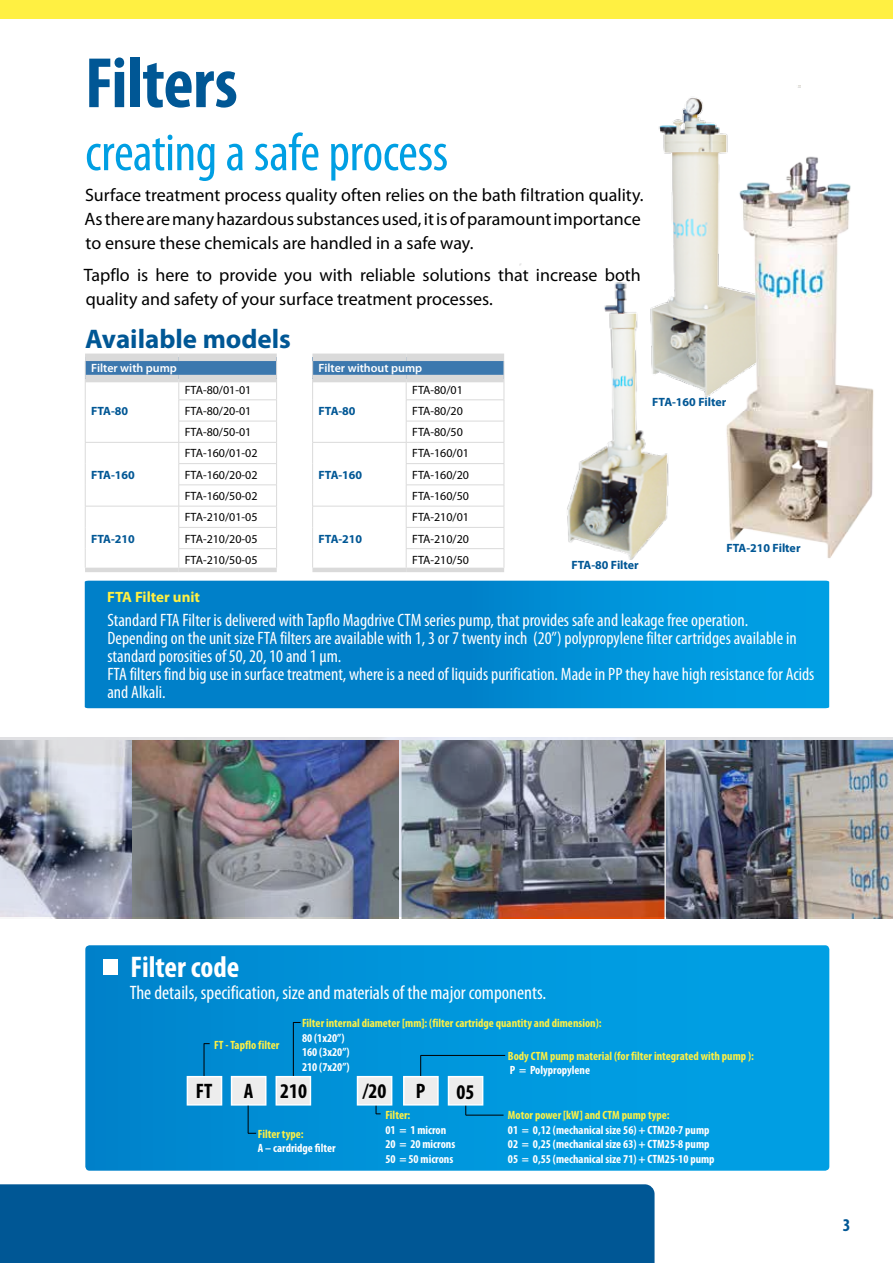
<style>
.page{position:relative;width:893px;height:1263px;background:#fff}
.page>*{position:absolute;margin:0;border:0;box-sizing:border-box;transform-origin:0 0}
.t1{font:700 condensed 72px "Myriad Pro";letter-spacing:-.01em;color:#005795}
.t2{font:condensed 54px "Myriad Pro";letter-spacing:-.01em;color:#009fe3}
.t3{font:700 condensed 30px "Myriad Pro";color:#fff}
.t4{font:700 27px "Myriad Pro";color:#005795}
.t5{font:700 condensed 21px "Myriad Pro";color:#000}
.t6{font:condensed 19.5px "Myriad Pro";color:#fff}
.t7{font:condensed 18px/18px "Myriad Pro";color:#fff}
.t8{font:18px/24px "Myriad Pro";color:#000}
.t9{font:700 condensed 18px "Myriad Pro";color:#005795}
.t10{font:700 15px "Myriad Pro";color:#fff042}
.t11{font:700 condensed 12px/14.4px "Myriad Pro";color:#fff}
.t12{font:12px/21.3px "Myriad Pro";color:#000;text-align:justify}
.t13{font:700 condensed 12px "Myriad Pro";color:#fff042}
.t14{font:700 12px "Myriad Pro";color:#005795}
.t15{font:600 12px "Myriad Pro";color:#fff}
</style>
<div class="page">
<div style="left:0;top:1184px;width:655px;height:79px;background:#005795"></div>
<div style="left:0;top:0;width:893px;height:19px;background:#fff042"></div>
<img style="left:0;top:738px;width:893px;height:178px">
<svg style="left:85px;top:581px;width:744px;height:127px;background:#0089d1"></svg>
<div style="left:313px;top:357px;width:191px;height:22px;background:#3c78ae"></div>
<hr style="left:406px;top:400px;width:98px;height:1px;background:#dadada">
<hr style="left:406px;top:421px;width:98px;height:1px;background:#dadada">
<hr style="left:406px;top:527px;width:98px;height:1px;background:#dadada">
<hr style="left:406px;top:548px;width:98px;height:1px;background:#dadada">
<div style="left:312px;top:354px;width:94px;height:7px;background:#dadada"></div>
<div style="left:406px;top:354px;width:98px;height:7px;background:#dadada"></div>
<div style="left:313px;top:375px;width:93px;height:7px;background:#dadada"></div>
<div style="left:406px;top:375px;width:98px;height:7px;background:#dadada"></div>
<hr style="left:312px;top:568px;width:94px;height:4px;background:#dadada">
<hr style="left:406px;top:568px;width:98px;height:4px;background:#dadada">
<hr style="left:312px;top:442px;width:94px;height:1px;background:#dadada">
<svg style="left:312px;top:361px;width:1px;height:207px"></svg>
<hr style="left:312px;top:506px;width:94px;height:1px;background:#dadada">
<hr style="left:406px;top:442px;width:98px;height:1px;background:#dadada">
<hr style="left:406px;top:463px;width:98px;height:1px;background:#dadada">
<hr style="left:406px;top:485px;width:98px;height:1px;background:#dadada">
<svg style="left:406px;top:382px;width:1px;height:186px"></svg>
<svg style="left:504px;top:361px;width:1px;height:207px"></svg>
<hr style="left:406px;top:506px;width:98px;height:1px;background:#dadada">
<div style="left:85px;top:357px;width:192px;height:22px;background:#3c78ae"></div>
<hr style="left:179px;top:400px;width:98px;height:1px;background:#dadada">
<hr style="left:179px;top:421px;width:98px;height:1px;background:#dadada">
<hr style="left:179px;top:527px;width:98px;height:1px;background:#dadada">
<hr style="left:179px;top:548px;width:98px;height:1px;background:#dadada">
<div style="left:85px;top:354px;width:94px;height:7px;background:#dadada"></div>
<div style="left:179px;top:354px;width:98px;height:7px;background:#dadada"></div>
<div style="left:85px;top:375px;width:94px;height:7px;background:#dadada"></div>
<div style="left:179px;top:375px;width:97px;height:7px;background:#dadada"></div>
<hr style="left:85px;top:568px;width:94px;height:4px;background:#dadada">
<hr style="left:179px;top:568px;width:98px;height:4px;background:#dadada">
<hr style="left:85px;top:442px;width:94px;height:1px;background:#dadada">
<svg style="left:85px;top:361px;width:1px;height:207px"></svg>
<hr style="left:85px;top:506px;width:94px;height:1px;background:#dadada">
<hr style="left:179px;top:442px;width:98px;height:1px;background:#dadada">
<hr style="left:179px;top:463px;width:98px;height:1px;background:#dadada">
<hr style="left:179px;top:485px;width:98px;height:1px;background:#dadada">
<svg style="left:179px;top:382px;width:1px;height:186px"></svg>
<svg style="left:276px;top:361px;width:1px;height:207px"></svg>
<hr style="left:179px;top:506px;width:98px;height:1px;background:#dadada">
<svg style="left:85px;top:945px;width:744px;height:226px;background:#0195da"></svg>
<div style="left:103px;top:959px;width:14px;height:15px;background:#fff"></div>
<svg style="left:376px;top:1105px;width:5px;height:9px"></svg>
<div style="left:276px;top:1076px;width:35px;height:29px;background:#ededed;border:2px solid #fff"></div>
<div style="left:231px;top:1076px;width:35px;height:29px;background:#ededed;border:2px solid #fff"></div>
<div style="left:187px;top:1076px;width:35px;height:29px;background:#ededed;border:2px solid #fff"></div>
<div style="left:357px;top:1076px;width:35px;height:29px;background:#ededed;border:2px solid #fff"></div>
<div style="left:403px;top:1076px;width:36px;height:29px;background:#ededed;border:2px solid #fff"></div>
<div style="left:448px;top:1076px;width:35px;height:29px;background:#ededed;border:2px solid #fff"></div>
<hr style="left:204px;top:1043px;width:1px;height:33px;background:#000">
<hr style="left:293px;top:1022px;width:1px;height:54px;background:#000">
<svg style="left:420px;top:1055px;width:1px;height:21px"></svg>
<hr style="left:421px;top:1055px;width:84px;height:1px;background:#000">
<svg style="left:248px;top:1105px;width:8px;height:29px"></svg>
<hr style="left:466px;top:1115px;width:38px;height:1px;background:#000">
<img style="left:519px;top:263px;width:150px;height:297px">
<img style="left:621px;top:85px;width:179px;height:315px">
<img style="left:719px;top:152px;width:155px;height:406px">
<h1 class="t1" style="left:85px;top:38px;width:154px">Filters</h1>
<h2 class="t2" style="left:85px;top:120px;width:365px">creating a safe process</h2>
<p class="t8" style="left:84px;top:182px;width:561px">Surface treatment process quality often relies on the bath filtration quality.<br>As there are many hazardous substances used, it is of paramount importance to ensure these chemicals are handled in a safe way.</p>
<p class="t8" style="left:84px;top:263px;width:559px">Tapflo is here to provide you with reliable solutions that increase both quality and safety of your surface treatment processes.</p>
<h3 class="t4" style="left:85px;top:321px;width:207px">Available models</h3>
<p class="t15" style="left:91px;top:361px;width:87px">Filter with pump</p>
<p class="t14" style="left:91px;top:403px;width:38px">FTA-80</p>
<p class="t14" style="left:91px;top:467px;width:45px">FTA-160</p>
<p class="t14" style="left:91px;top:531px;width:45px">FTA-210</p>
<p class="t12" style="left:185px;top:379px;width:68px">FTA-80/01-01<br>FTA-80/20-01<br>FTA-80/50-01</p>
<p class="t12" style="left:185px;top:443px;width:74px">FTA-160/01-02<br>FTA-160/20-02<br>FTA-160/50-02</p>
<p class="t12" style="left:185px;top:506px;width:74px">FTA-210/01-05<br>FTA-210/20-05<br>FTA-210/50-05</p>
<p class="t15" style="left:319px;top:361px;width:105px">Filter without pump</p>
<p class="t14" style="left:319px;top:403px;width:38px">FTA-80</p>
<p class="t12" style="left:412px;top:379px;width:52px">FTA-80/01<br>FTA-80/20<br>FTA-80/50</p>
<p class="t14" style="left:319px;top:467px;width:45px">FTA-160</p>
<p class="t14" style="left:319px;top:531px;width:45px">FTA-210</p>
<p class="t12" style="left:412px;top:443px;width:58px">FTA-160/01<br>FTA-160/20<br>FTA-160/50</p>
<p class="t12" style="left:412px;top:506px;width:58px">FTA-210/01<br>FTA-210/20<br>FTA-210/50</p>
<p class="t14" style="left:652px;top:394px;width:75px">FTA-160 Filter</p>
<p class="t14" style="left:571px;top:557px;width:69px">FTA-80 Filter</p>
<p class="t14" style="left:726px;top:540px;width:75px">FTA-210 Filter</p>
<p class="t10" style="left:107px;top:587px;width:94px">FTA Filter unit</p>
<p class="t7" style="left:107px;top:611px;width:709px">Standard FTA Filter is delivered with Tapflo Magdrive CTM series pump, that provides safe and leakage free operation.<br>Depending on the unit size FTA filters are available with 1, 3 or 7 twenty inch (20”) polypropylene filter cartridges available in standard porosities of 50, 20, 10 and 1 μm.<br>FTA filters find big use in surface treatment, where is a need of liquids purification. Made in PP they have high resistance for Acids and Alkali.</p>
<h3 class="t3" style="left:130px;top:948px;width:110px">Filter code</h3>
<p class="t6" style="left:130px;top:981px;width:418px">The details, specification, size and materials of the major components.</p>
<p class="t13" style="left:214px;top:1037px;width:67px">FT - Tapflo filter</p>
<p class="t13" style="left:302px;top:1016px;width:301px">Filter internal diameter [mm]: (filter cartridge quantity and dimension):</p>
<p class="t11" style="left:302px;top:1030px;width:49px">80 (1x20”)<br>160 (3x20”)<br>210 (7x20”)</p>
<p class="t13" style="left:508px;top:1048px;width:248px">Body CTM pump material (for filter integrated with pump ):</p>
<p class="t11" style="left:510px;top:1063px;width:82px">P = Polypropylene</p>
<p class="t13" style="left:508px;top:1108px;width:163px">Motor power [kW] and CTM pump type:</p>
<p class="t11" style="left:508px;top:1122px;width:208px">01 = 0,12 (mechanical size 56) + CTM20-7 pump<br>02 = 0,25 (mechanical size 63) + CTM25-8 pump<br>05 = 0,55 (mechanical size 71) + CTM25-10 pump</p>
<p class="t5" style="left:196px;top:1078px;width:18px">FT</p>
<p class="t5" style="left:244px;top:1078px;width:11px">A</p>
<p class="t5" style="left:280px;top:1078px;width:28px">210</p>
<p class="t5" style="left:363px;top:1078px;width:25px">/20</p>
<p class="t5" style="left:416px;top:1078px;width:11px">P</p>
<p class="t5" style="left:456px;top:1079px;width:19px">05</p>
<p class="t13" style="left:385px;top:1108px;width:27px">Filter:</p>
<p class="t11" style="left:385px;top:1122px;width:71px">01 = 1 micron<br>20 = 20 microns<br>50 = 50 microns</p>
<p class="t13" style="left:258px;top:1126px;width:47px">Filter type:</p>
<p class="t11" style="left:258px;top:1141px;width:79px">A – cardridge filter</p>
<p class="t9" style="left:843px;top:1214px;width:9px">3</p>
</div>
